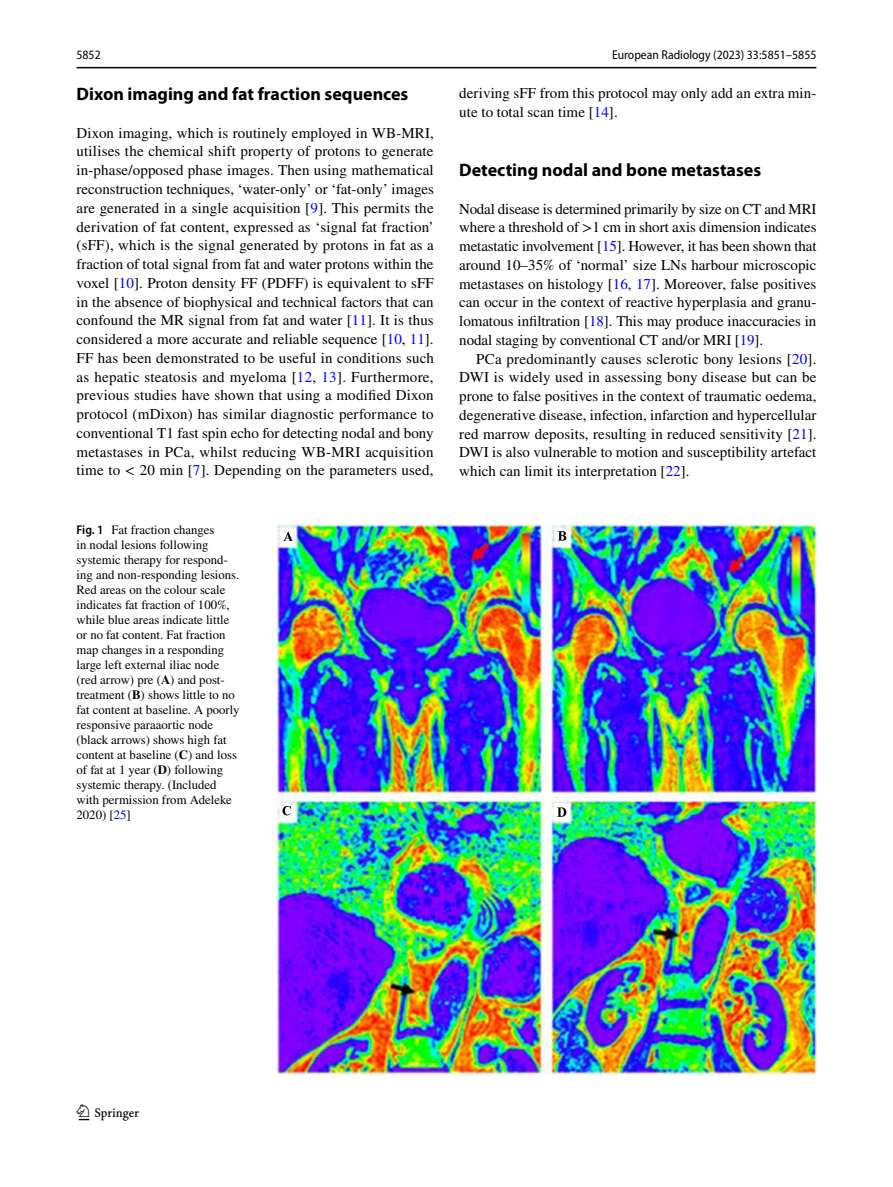
<style>
.page{position:relative;width:893px;height:1187px;background:#fff}
.page>*{position:absolute;margin:0;border:0;box-sizing:border-box;transform-origin:0 0}
.t1{font:22.5px "Springnew Regular 2";color:#000}
.t2{font:700 18px "Myriad Pro";color:#000}
.t3{font:15px/18.8px "STIX";letter-spacing:.005em;color:#000;text-align:justify}
.t4{font:12.75px/15px "STIX";color:#000}
.t5{font:semi-condensed 12.75px "Myriad Pro";color:#000}
.s1{color:#00f}
.s2{font-family:"Myriad Pro";font-weight:600;font-stretch:semi-condensed}
.s3{font-weight:700}
</style>
<div class="page">
<hr style="left:77px;top:67px;width:739px;height:1px;background:#000">
<img style="left:276px;top:524px;width:540px;height:549px">
<p class="t5" style="left:77px;top:48px;width:26px">5852</p>
<p class="t5" style="left:612px;top:48px;width:206px">European Radiology (2023) 33:5851–5855</p>
<p class="t2" style="left:77px;top:82px;width:333px">Dixon imaging and fat fraction sequences</p>
<p class="t3" style="left:77px;top:124px;width:359px">Dixon imaging, which is routinely employed in WB-MRI, utilises the chemical shift property of protons to generate in-phase/opposed phase images. Then using mathematical reconstruction techniques, ‘water-only’ or ‘fat-only’ images are generated in a single acquisition [<span class="s1">9</span>]. This permits the derivation of fat content, expressed as ‘signal fat fraction’ (sFF), which is the signal generated by protons in fat as a fraction of total signal from fat and water protons within the voxel [<span class="s1">10</span>]. Proton density FF (PDFF) is equivalent to sFF in the absence of biophysical and technical factors that can confound the MR signal from fat and water [<span class="s1">11</span>]. It is thus considered a more accurate and reliable sequence [<span class="s1">10</span>, <span class="s1">11</span>].<br>FF has been demonstrated to be useful in conditions such as hepatic steatosis and myeloma [<span class="s1">12</span>, <span class="s1">13</span>]. Furthermore, previous studies have shown that using a modified Dixon protocol (mDixon) has similar diagnostic performance to conventional T1 fast spin echo for detecting nodal and bony metastases in PCa, whilst reducing WB-MRI acquisition time to &lt; 20 min [<span class="s1">7</span>]. Depending on the parameters used,</p>
<p class="t4" style="left:77px;top:523px;width:164px"><span class="s2">Fig. 1</span> Fat fraction changes<br>in nodal lesions following systemic therapy for respond&shy;ing and non-responding lesions.<br>Red areas on the colour scale indicates fat fraction of 100%, while blue areas indicate little or no fat content. Fat fraction map changes in a responding large left external iliac node (red arrow) pre (<span class="s3">A</span>) and post&shy;treatment (<span class="s3">B</span>) shows little to no fat content at baseline. A poorly responsive paraaortic node (black arrows) shows high fat content at baseline (<span class="s3">C</span>) and loss of fat at 1 year (<span class="s3">D</span>) following systemic therapy. (Included with permission from Adeleke<br>2020) [<span class="s1">25</span>]</p>
<p class="t3" style="left:459px;top:84px;width:359px">deriving sFF from this protocol may only add an extra min&shy;ute to total scan time [<span class="s1">14</span>].</p>
<p class="t2" style="left:459px;top:158px;width:303px">Detecting nodal and bone metastases</p>
<p class="t3" style="left:459px;top:200px;width:359px">Nodal disease is determined primarily by size on CT and MRI where a threshold of &gt;1 cm in short axis dimension indicates metastatic involvement [<span class="s1">15</span>]. However, it has been shown that around 10–35% of ‘normal’ size LNs harbour microscopic metastases on histology [<span class="s1">16</span>, <span class="s1">17</span>]. Moreover, false positives can occur in the context of reactive hyperplasia and granu&shy;lomatous infiltration [<span class="s1">18</span>]. This may produce inaccuracies in nodal staging by conventional CT and/or MRI [<span class="s1">19</span>].</p>
<p class="t3" style="left:459px;top:350px;width:359px;text-indent:17px">PCa predominantly causes sclerotic bony lesions [<span class="s1">20</span>].<br>DWI is widely used in assessing bony disease but can be prone to false positives in the context of traumatic oedema, degenerative disease, infection, infarction and hypercellular red marrow deposits, resulting in reduced sensitivity [<span class="s1">21</span>].<br>DWI is also vulnerable to motion and susceptibility artefact which can limit its interpretation [<span class="s1">22</span>].</p>
<h1 class="t1" style="left:79px;top:1104px;width:62px">1 3</h1>
</div>
